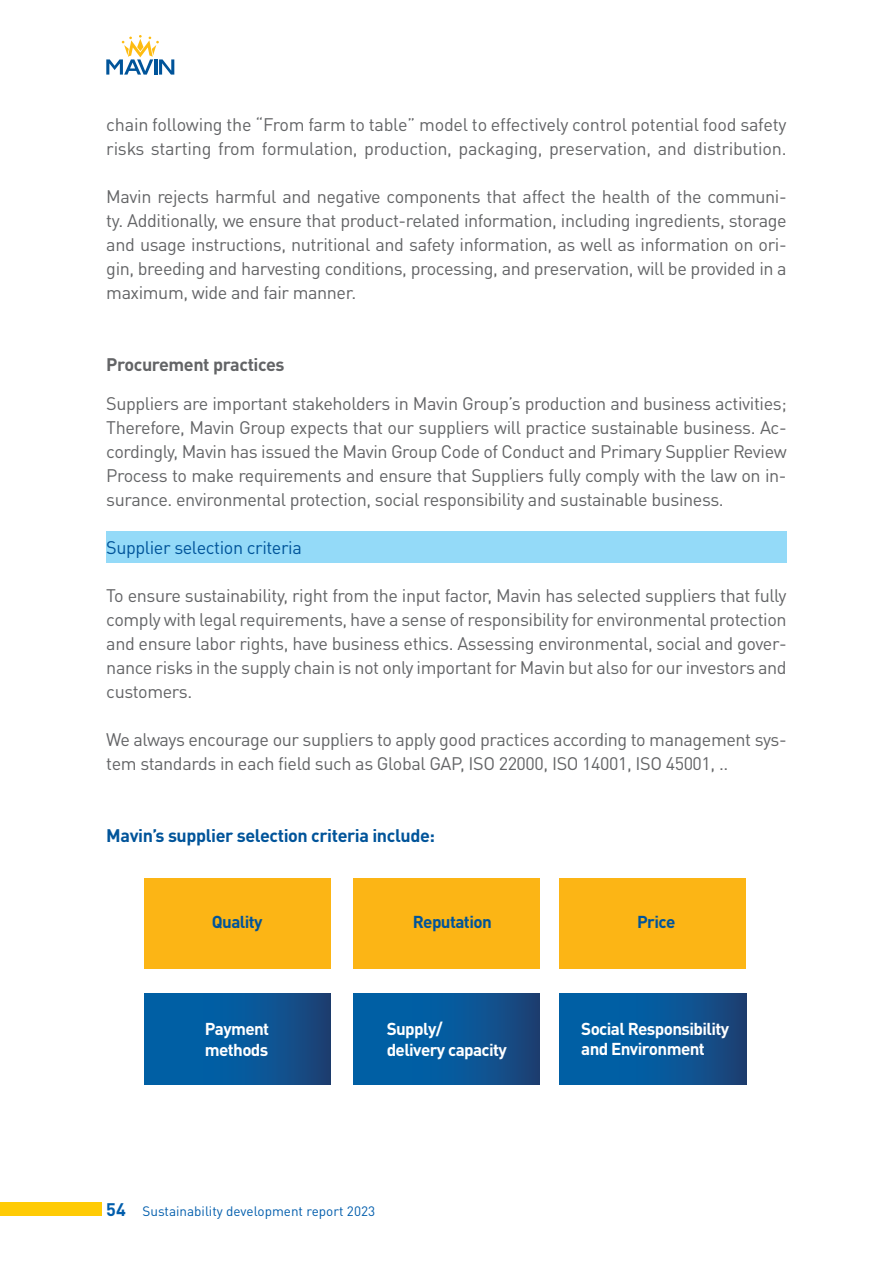
<style>
.page{position:relative;width:893px;height:1263px;background:#fff}
.page>*{position:absolute;margin:0;border:0;box-sizing:border-box;transform-origin:0 0}
.t1{font:18px/24px "UVFDIN Pro";letter-spacing:-.025em;color:#636466;text-align:justify}
.t2{font:700 18px "UVFDIN Pro";letter-spacing:-.025em;color:#00549a}
.t3{font:18px "UVFDIN Pro";letter-spacing:-.025em;color:#00549a}
.t4{font:700 18px "UVFDIN Pro";letter-spacing:-.025em;color:#636466}
.t5{font:700 17.1px/20.4px "UVFDIN Pro";letter-spacing:-.035em;color:#fff}
.t6{font:700 17.1px "UVFDIN Pro";letter-spacing:-.035em;color:#00549a}
.t7{font:13.5px "UVFDIN Pro";color:#005dac}
.s1{font-weight:700;font-size:18px}
</style>
<div class="page">
<svg style="left:106px;top:35px;width:68px;height:40px"></svg>
<div style="left:0;top:1202px;width:101px;height:14px;background:#ffcb05"></div>
<div style="left:106px;top:531px;width:681px;height:32px;background:#94daf8"></div>
<div style="left:144px;top:879px;width:186px;height:90px;background:#fcb515"></div>
<div style="left:353px;top:879px;width:187px;height:90px;background:#fcb515"></div>
<div style="left:560px;top:879px;width:186px;height:90px;background:#fcb515"></div>
<div style="left:144px;top:994px;width:186px;height:90px;background:linear-gradient(to right,#0067b0,#19477e)"></div>
<div style="left:353px;top:994px;width:187px;height:90px;background:linear-gradient(to right,#0067b0,#19477e)"></div>
<div style="left:560px;top:994px;width:186px;height:90px;background:linear-gradient(to right,#0067b0,#19477e)"></div>
<p class="t1" style="left:106px;top:110px;width:682px">chain following the “From farm to table” model to effectively control potential food safety risks starting from formulation, production, packaging, preservation, and distribution.</p>
<p class="t1" style="left:106px;top:182px;width:682px">Mavin rejects harmful and negative components that affect the health of the communi&shy;ty. Additionally, we ensure that product-related information, including ingredients, storage and usage instructions, nutritional and safety information, as well as information on ori&shy;gin, breeding and harvesting conditions, processing, and preservation, will be provided in a maximum, wide and fair manner.</p>
<p class="t4" style="left:106px;top:349px;width:180px">Procurement practices</p>
<p class="t1" style="left:106px;top:389px;width:682px">Suppliers are important stakeholders in Mavin Group’s production and business activities; Therefore, Mavin Group expects that our suppliers will practice sustainable business. Ac&shy;cordingly, Mavin has issued the Mavin Group Code of Conduct and Primary Supplier Review Process to make requirements and ensure that Suppliers fully comply with the law on in&shy;surance. environmental protection, social responsibility and sustainable business.</p>
<p class="t3" style="left:106px;top:533px;width:197px">Supplier selection criteria</p>
<p class="t1" style="left:106px;top:581px;width:682px">To ensure sustainability, right from the input factor, Mavin has selected suppliers that fully comply with legal requirements, have a sense of responsibility for environmental protection and ensure labor rights, have business ethics. Assessing environmental, social and gover&shy;nance risks in the supply chain is not only important for Mavin but also for our investors and customers.</p>
<p class="t1" style="left:106px;top:725px;width:682px">We always encourage our suppliers to apply good practices according to management sys&shy;tem standards in each field such as Global GAP, ISO 22000, ISO 14001, ISO 45001, ..</p>
<p class="t2" style="left:106px;top:820px;width:330px">Mavin’s supplier selection criteria include:</p>
<p class="t6" style="left:212px;top:908px;width:52px">Quality</p>
<p class="t6" style="left:413px;top:908px;width:81px">Reputation</p>
<p class="t6" style="left:637px;top:908px;width:40px">Price</p>
<p class="t5" style="left:387px;top:1017px;width:122px">Supply/<br>delivery capacity</p>
<p class="t5" style="left:205px;top:1017px;width:66px">Payment methods</p>
<p class="t5" style="left:581px;top:1016px;width:150px">Social Responsibility and Environment</p>
<p class="t7" style="left:106px;top:1201px;width:270px"><span class="s1">54</span> Sustainability development report 2023</p>
</div>
